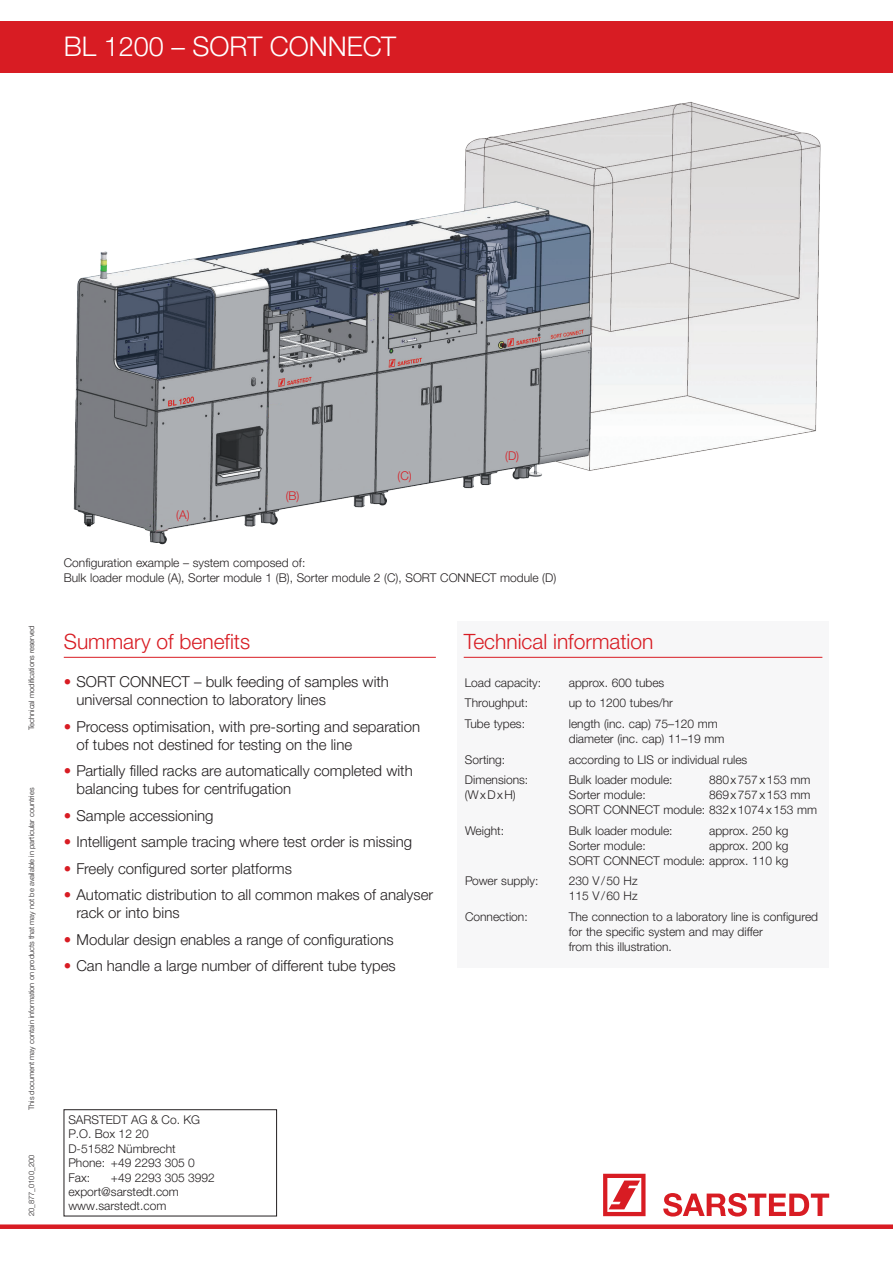
<style>
.page{position:relative;width:893px;height:1263px;background:#fff}
.page>*{position:absolute;margin:0;border:0;box-sizing:border-box;transform-origin:0 0}
.t1{font:300 27px "Helvetica Neue LTW1 G";color:#fff}
.t2{font:300 21px "Helvetica Neue LTW1 G";color:#d81c23}
.t3{font:300 15px/18px "Helvetica Neue LTW1 G";color:#231f20}
.t4{font:300 12px/15px "Helvetica Neue LTW1 G";color:#231f20}
.t5{font:300 12px "Helvetica Neue LTW1 G";color:#d81c23}
.t6{font:300 7.5px "Helvetica Neue LTW1 G";color:#231f20}
.s1{color:#d81c23}
</style>
<div class="page">
<img style="left:40px;top:72px;width:789px;height:473px">
<div style="left:0;top:1224px;width:893px;height:5px;background:#d81c23"></div>
<svg style="left:603px;top:1174px;width:42px;height:42px"></svg>
<svg style="left:663px;top:1193px;width:166px;height:23px"></svg>
<div style="left:0;top:21px;width:893px;height:51px;background:#d81c23"></div>
<div style="left:64px;top:1109px;width:213px;height:107px;border:1px solid #231f20"></div>
<hr style="left:64px;top:657px;width:372px;height:1px;background:#d81c23">
<div style="left:457px;top:621px;width:372px;height:346px;background:#f7f7f8"></div>
<hr style="left:464px;top:657px;width:358px;height:1px;background:#d81c23">
<h1 class="t1" style="left:64px;top:30px;width:334px">BL 1200 – SORT CONNECT</h1>
<p class="t6" style="left:27px;top:730px;width:106px;rotate:-90deg">Technical modifications reserved</p>
<p class="t6" style="left:27px;top:1110px;width:324px;rotate:-90deg">This document may contain information on products that may not be available in particular countries</p>
<p class="t6" style="left:27px;top:1216px;width:63px;rotate:-90deg">20_877_0100_200</p>
<p class="t5" style="left:176px;top:508px;width:15px">(A)</p>
<p class="t5" style="left:286px;top:488px;width:15px">(B)</p>
<p class="t5" style="left:397px;top:469px;width:16px">(C)</p>
<p class="t5" style="left:505px;top:448px;width:16px">(D)</p>
<p class="t4" style="left:64px;top:555px;width:494px">Configuration example – system composed of:<br>Bulk loader module (A), Sorter module 1 (B), Sorter module 2 (C), SORT CONNECT module (D)</p>
<h2 class="t2" style="left:64px;top:628px;width:188px">Summary of benefits</h2>
<p class="t3" style="left:77px;top:673px;width:314px;text-indent:-13px"><span class="s1">•</span> SORT CONNECT – bulk feeding of samples with universal connection to laboratory lines</p>
<p class="t3" style="left:77px;top:717px;width:345px;text-indent:-13px"><span class="s1">•</span> Process optimisation, with pre-sorting and separation of tubes not destined for testing on the line</p>
<p class="t3" style="left:77px;top:762px;width:338px;text-indent:-13px"><span class="s1">•</span> Partially filled racks are automatically completed with balancing tubes for centrifugation</p>
<p class="t3" style="left:64px;top:806px;width:151px"><span class="s1">•</span> Sample accessioning</p>
<p class="t3" style="left:64px;top:833px;width:350px"><span class="s1">•</span> Intelligent sample tracing where test order is missing</p>
<p class="t3" style="left:64px;top:859px;width:230px"><span class="s1">•</span> Freely configured sorter platforms</p>
<p class="t3" style="left:77px;top:886px;width:358px;text-indent:-13px"><span class="s1">•</span> Automatic distribution to all common makes of analyser rack or into bins</p>
<p class="t3" style="left:64px;top:930px;width:331px"><span class="s1">•</span> Modular design enables a range of configurations</p>
<p class="t3" style="left:64px;top:957px;width:334px"><span class="s1">•</span> Can handle a large number of different tube types</p>
<h2 class="t2" style="left:464px;top:628px;width:191px">Technical information</h2>
<p class="t4" style="left:465px;top:675px;width:78px">Load capacity:</p>
<p class="t4" style="left:569px;top:675px;width:97px">approx. 600 tubes</p>
<p class="t4" style="left:465px;top:696px;width:65px">Throughput:</p>
<p class="t4" style="left:569px;top:696px;width:106px">up to 1200 tubes/hr</p>
<p class="t4" style="left:465px;top:716px;width:62px">Tube types:</p>
<p class="t4" style="left:569px;top:716px;width:157px">length (inc. cap) 75–120 mm diameter (inc. cap) 11–19 mm</p>
<p class="t4" style="left:465px;top:752px;width:42px">Sorting:</p>
<p class="t4" style="left:569px;top:752px;width:180px">according to LIS or individual rules</p>
<p class="t4" style="left:465px;top:772px;width:65px">Dimensions: (WxDxH)</p>
<p class="t4" style="left:569px;top:772px;width:105px">Bulk loader module:</p>
<p class="t4" style="left:709px;top:772px;width:103px">880x757x153 mm</p>
<p class="t4" style="left:569px;top:787px;width:78px">Sorter module:</p>
<p class="t4" style="left:569px;top:787px;width:250px;text-indent:140px">869x757x153 mm<br>SORT CONNECT module: 832x1074x153 mm</p>
<p class="t4" style="left:465px;top:823px;width:41px">Weight:</p>
<p class="t4" style="left:569px;top:823px;width:105px">Bulk loader module:</p>
<p class="t4" style="left:709px;top:823px;width:81px">approx. 250 kg</p>
<p class="t4" style="left:569px;top:838px;width:78px">Sorter module:</p>
<p class="t4" style="left:569px;top:838px;width:221px;text-align:right">approx. 200 kg<br>SORT CONNECT module: approx. 110 kg</p>
<p class="t4" style="left:465px;top:873px;width:75px">Power supply:</p>
<p class="t4" style="left:569px;top:873px;width:70px">230 V/50 Hz<br>115 V/60 Hz</p>
<p class="t4" style="left:465px;top:909px;width:64px">Connection:</p>
<p class="t4" style="left:569px;top:909px;width:251px">The connection to a laboratory line is configured for the specific system and may differ<br>from this illustration.</p>
<p class="t4" style="left:68px;top:1112px;width:133px;line-height:14.4px">SARSTEDT AG &amp; Co. KG<br>P.O. Box 12 20<br>D-51582 Nümbrecht<br>Phone: +49 2293 305 0<br>Fax:</p>
<p class="t4" style="left:68px;top:1170px;width:148px;line-height:14.4px;text-indent:43px">+49 2293 305 3992 export@sarstedt.com www.sarstedt.com</p>
</div>
